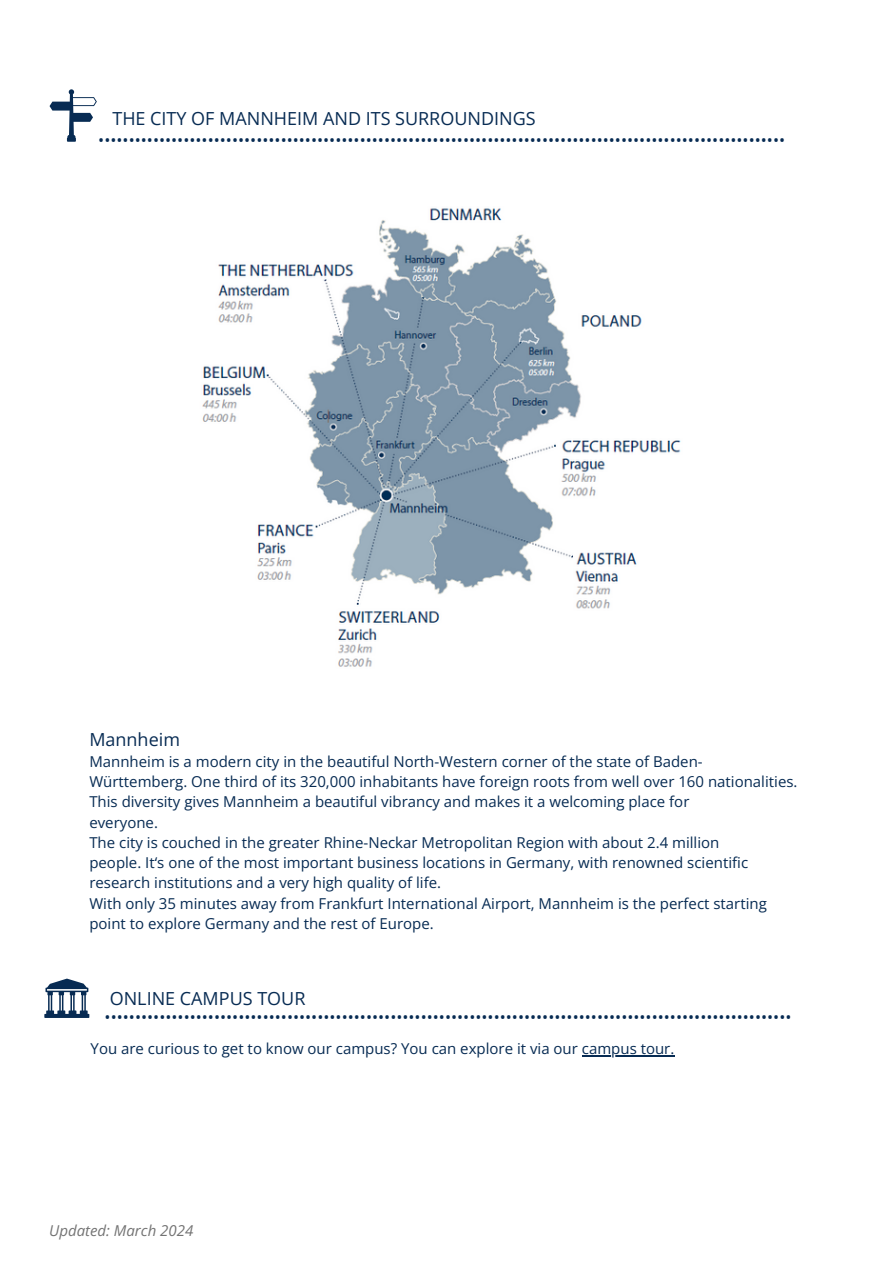
<style>
.page{position:relative;width:894px;height:1264px;background:#fff}
.page>*{position:absolute;margin:0;border:0;box-sizing:border-box;transform-origin:0 0}
.t1{font:18px "Open Sans";color:#072b53}
.t2{font:16.2px "Open Sans";color:#072b53}
.t3{font:15px/20.2px "Open Sans";color:#072b53}
.t4{font:italic 15px "Open Sans";color:#737373}
</style>
<div class="page">
<svg style="left:49px;top:89px;width:48px;height:53px"></svg>
<img style="left:202px;top:208px;width:479px;height:459px">
<svg style="left:44px;top:978px;width:45px;height:39px"></svg>
<hr style="left:581px;top:1055px;width:93px;height:1px;background:#072b53">
<p class="t1" style="left:112px;top:106px;width:424px">THE CITY OF MANNHEIM AND ITS SURROUNDINGS</p>
<p class="t2" style="left:98px;top:129px;width:688px">•••••••••••••••••••••••••••••••••••••••••••••••••••••••••••••••••••••••••••••••••••••••••••••••••••••••••••••••••</p>
<p class="t1" style="left:89px;top:726px;width:92px">Mannheim</p>
<p class="t3" style="left:89px;top:751px;width:709px">Mannheim is a modern city in the beautiful North-Western corner of the state of Baden-Württemberg. One third of its 320,000 inhabitants have foreign roots from well over 160 nationalities.<br>This diversity gives Mannheim a beautiful vibrancy and makes it a welcoming place for<br>everyone.<br>The city is couched in the greater Rhine-Neckar Metropolitan Region with about 2.4 million<br>people. It‘s one of the most important business locations in Germany, with renowned scientific research institutions and a very high quality of life.<br>With only 35 minutes away from Frankfurt International Airport, Mannheim is the perfect starting point to explore Germany and the rest of Europe.</p>
<p class="t1" style="left:110px;top:985px;width:197px">ONLINE CAMPUS TOUR</p>
<p class="t3" style="left:91px;top:1038px;width:585px">You are curious to get to know our campus? You can explore it via our campus tour.</p>
<p class="t2" style="left:105px;top:1005px;width:688px">•••••••••••••••••••••••••••••••••••••••••••••••••••••••••••••••••••••••••••••••••••••••••••••••••••••••••••••••••</p>
<p class="t4" style="left:49px;top:1219px;width:146px">Updated: March 2024</p>
</div>
